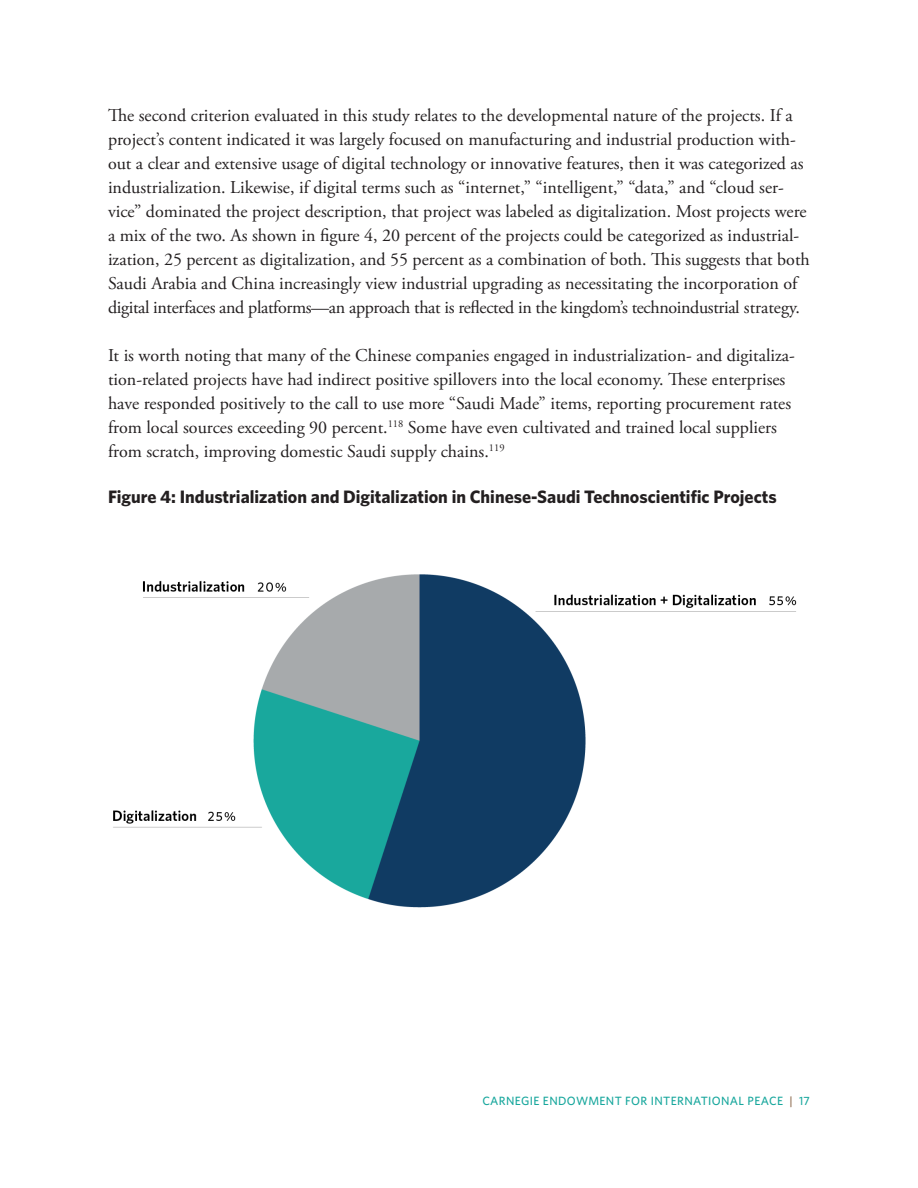
<style>
.page{position:relative;width:918px;height:1188px;background:#fff}
.page>*{position:absolute;margin:0;border:0;box-sizing:border-box;transform-origin:0 0}
.Body_Text{font:18px/24px "Adobe Garamond Pro";color:#231f20}
.Table_and_Figure_Tit{font:700 18px "Whitney";color:#231f20}
.t1{font:500 12px "Whitney";letter-spacing:.03em;color:#18a79d}
.s1{color:#8e6c4f}
</style>
<div class="page">
<img style="left:113px;top:574px;width:684px;height:334px">
<p class="Body_Text" style="left:108px;top:104px;width:703px">The second criterion evaluated in this study relates to the developmental nature of the projects. If a project’s content indicated it was largely focused on manufacturing and industrial production with&shy;out a clear and extensive usage of digital technology or innovative features, then it was categorized as industrialization. Likewise, if digital terms such as “internet,” “intelligent,” “data,” and “cloud ser&shy;vice” dominated the project description, that project was labeled as digitalization. Most projects were a mix of the two. As shown in figure 4, 20 percent of the projects could be categorized as industrial&shy;ization, 25 percent as digitalization, and 55 percent as a combination of both. This suggests that both Saudi Arabia and China increasingly view industrial upgrading as necessitating the incorporation of digital interfaces and platforms—an approach that is reflected in the kingdom’s technoindustrial strategy.</p>
<p class="Body_Text" style="left:108px;top:344px;width:688px">It is worth noting that many of the Chinese companies engaged in industrialization- and digitaliza&shy;tion-related projects have had indirect positive spillovers into the local economy. These enterprises have responded positively to the call to use more “Saudi Made” items, reporting procurement rates from local sources exceeding 90 percent.<sup>118</sup> Some have even cultivated and trained local suppliers from scratch, improving domestic Saudi supply chains.<sup>119</sup></p>
<p class="Table_and_Figure_Tit" style="left:108px;top:484px;width:670px">Figure 4: Industrialization and Digitalization in Chinese-Saudi Technoscientific Projects</p>
<p class="t1" style="left:482px;top:1093px;width:329px">CARNEGIE ENDOWMENT FOR INTERNATIONAL PEACE <span class="s1">|</span> 17</p>
</div>
